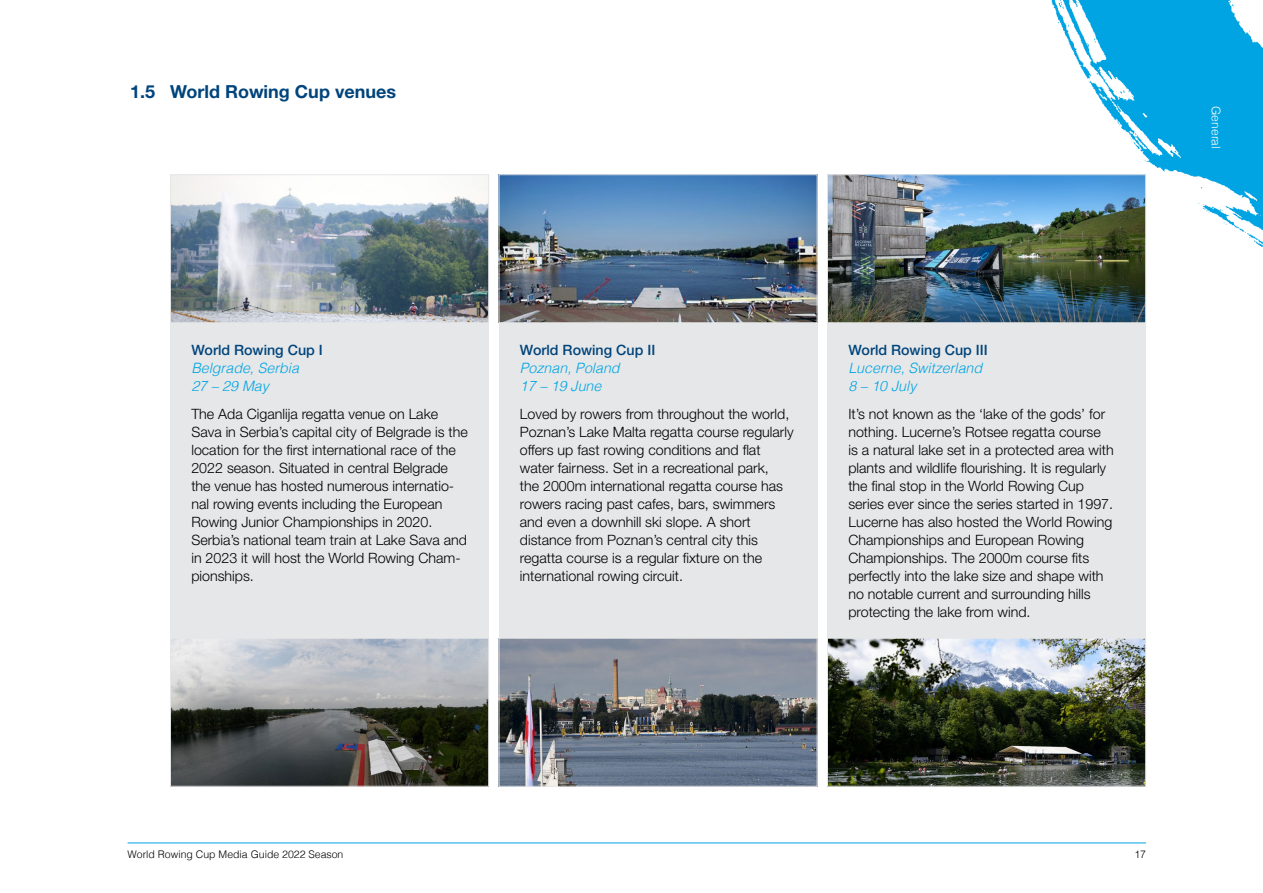
<style>
.page{position:relative;width:1263px;height:893px;background:#fff}
.page>*{position:absolute;margin:0;border:0;box-sizing:border-box;transform-origin:0 0}
.t1{font:700 18px "Helvetica Neue LT Std";color:#00447c}
.t2{font:300 14.25px/18px "Helvetica Neue LT Std";color:#000}
.t3{font:italic 300 14.25px/18px "Helvetica";color:#00a4e3}
.t4{font:500 14.25px "Helvetica Neue LT Std";color:#00447c}
.t5{font:300 12px "Helvetica";color:#fff}
.t6{font:300 10.5px "Helvetica";color:#000}
</style>
<div class="page">
<svg style="left:1051px;top:0;width:212px;height:203px;fill:#00a4e3"></svg>
<svg style="left:1230px;top:1px;width:4px;height:7px"></svg>
<svg style="left:1058px;top:0;width:20px;height:9px"></svg>
<svg style="left:1087px;top:39px;width:9px;height:8px"></svg>
<svg style="left:1120px;top:90px;width:13px;height:7px"></svg>
<svg style="left:1117px;top:121px;width:3px;height:5px"></svg>
<svg style="left:1130px;top:133px;width:10px;height:16px"></svg>
<svg style="left:1151px;top:150px;width:6px;height:4px"></svg>
<svg style="left:1198px;top:203px;width:65px;height:44px"></svg>
<hr style="left:128px;top:843px;width:1018px;height:1px;background:#00a4e3">
<div style="left:170px;top:323px;width:319px;height:464px;background:#e6e7e8"></div>
<div style="left:499px;top:323px;width:318px;height:464px;background:#e6e7e8"></div>
<div style="left:827px;top:323px;width:319px;height:464px;background:#e6e7e8"></div>
<img style="left:172px;top:176px;width:315px;height:145px">
<div style="left:170px;top:174px;width:319px;height:149px;border:1px solid #e6e7e8"></div>
<img style="left:172px;top:640px;width:315px;height:145px">
<div style="left:170px;top:638px;width:319px;height:149px;border:1px solid #e6e7e8"></div>
<img style="left:501px;top:176px;width:314px;height:145px">
<div style="left:499px;top:174px;width:318px;height:149px;border:1px solid #e6e7e8"></div>
<img style="left:501px;top:640px;width:314px;height:145px">
<div style="left:499px;top:638px;width:318px;height:149px;border:1px solid #e6e7e8"></div>
<img style="left:829px;top:176px;width:315px;height:145px">
<div style="left:827px;top:174px;width:319px;height:149px;border:1px solid #e6e7e8"></div>
<img style="left:829px;top:640px;width:315px;height:145px">
<div style="left:827px;top:638px;width:319px;height:149px;border:1px solid #e6e7e8"></div>
<p class="t1" style="left:130px;top:80px;width:268px">1.5 World Rowing Cup venues</p>
<p class="t4" style="left:191px;top:341px;width:133px">World Rowing Cup I</p>
<p class="t3" style="left:191px;top:358px;width:109px">Belgrade, Serbia<br>27 – 29 May</p>
<p class="t2" style="left:191px;top:405px;width:278px">The Ada Ciganlija regatta venue on Lake Sava in Serbia’s capital city of Belgrade is the location for the first international race of the 2022 season. Situated in central Belgrade the venue has hosted numerous internatio&shy;nal rowing events including the European Rowing Junior Championships in 2020.<br>Serbia’s national team train at Lake Sava and in 2023 it will host the World Rowing Cham&shy;pionships.</p>
<p class="t4" style="left:520px;top:341px;width:137px">World Rowing Cup II</p>
<p class="t3" style="left:520px;top:358px;width:101px">Poznan, Poland<br>17 – 19 June</p>
<p class="t2" style="left:520px;top:405px;width:275px">Loved by rowers from throughout the world, Poznan’s Lake Malta regatta course regularly offers up fast rowing conditions and flat water fairness. Set in a recreational park,<br>the 2000m international regatta course has rowers racing past cafes, bars, swimmers and even a downhill ski slope. A short distance from Poznan’s central city this regatta course is a regular fixture on the international rowing circuit.</p>
<p class="t4" style="left:848px;top:341px;width:141px">World Rowing Cup III</p>
<p class="t3" style="left:848px;top:358px;width:135px">Lucerne, Switzerland<br>8 – 10 July</p>
<p class="t2" style="left:848px;top:405px;width:267px">It’s not known as the ‘lake of the gods’ for nothing. Lucerne’s Rotsee regatta course is a natural lake set in a protected area with plants and wildlife flourishing. It is regularly the final stop in the World Rowing Cup series ever since the series started in 1997.<br>Lucerne has also hosted the World Rowing Championships and European Rowing Championships. The 2000m course fits perfectly into the lake size and shape with no notable current and surrounding hills protecting the lake from wind.</p>
<p class="t5" style="left:1226px;top:106px;width:44px;rotate:90deg">General</p>
<p class="t6" style="left:128px;top:845px;width:217px">World Rowing Cup Media Guide 2022 Season</p>
<p class="t6" style="left:1134px;top:845px;width:13px">17</p>
</div>
